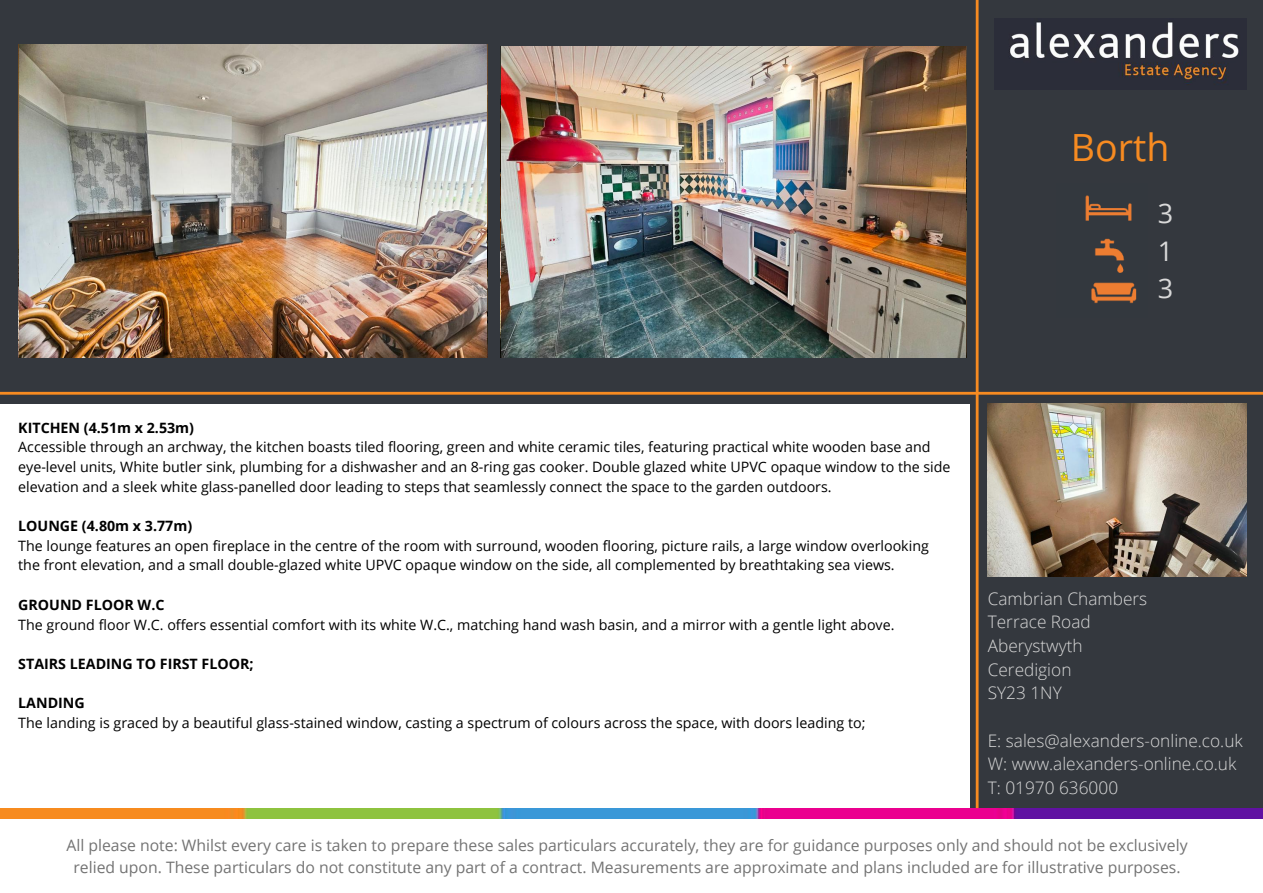
<style>
.page{position:relative;width:1263px;height:893px;background:#fff}
.page>*{position:absolute;margin:0;border:0;box-sizing:border-box;transform-origin:0 0}
.t1{font:37.5px "Open Sans";color:#f78b21}
.t2{font:27px/37.7px "Open Sans";color:#d9d9d9;text-align:justify}
.t3{font:300 17.25px/23.6px "Open Sans";color:#d9d9d9}
.t4{font:15.75px/22px "Open Sans";color:#737373;text-align:center}
.t5{font:14.25px/19.6px "Open Sans";color:#000}
.t6{font:700 14.25px "Open Sans";color:#000}
</style>
<div class="page">
<div style="left:0;top:0;width:975px;height:404px;background:#34383e"></div>
<div style="left:970px;top:0;width:293px;height:808px;background:#34383e"></div>
<img style="left:994px;top:19px;width:252px;height:70px">
<img style="left:0;top:808px;width:1263px;height:10px">
<hr style="left:0;top:392px;width:1263px;height:3px;background:#f78b21">
<hr style="left:976px;top:0;width:2px;height:808px;background:#f78b21">
<img style="left:1085px;top:195px;width:52px;height:109px">
<img style="left:19px;top:45px;width:467px;height:312px">
<img style="left:502px;top:47px;width:463px;height:310px">
<img style="left:988px;top:403px;width:258px;height:174px">
<h1 class="t1" style="left:1071px;top:121px;width:100px">Borth</h1>
<h2 class="t2" style="left:1158px;top:194px;width:17px">3<br>1<br>3</h2>
<p class="t6" style="left:18px;top:417px;width:177px">KITCHEN (4.51m x 2.53m)</p>
<p class="t5" style="left:18px;top:437px;width:934px">Accessible through an archway, the kitchen boasts tiled flooring, green and white ceramic tiles, featuring practical white wooden base and eye-level units, White butler sink, plumbing for a dishwasher and an 8-ring gas cooker. Double glazed white UPVC opaque window to the side elevation and a sleek white glass-panelled door leading to steps that seamlessly connect the space to the garden outdoors.</p>
<p class="t6" style="left:18px;top:516px;width:175px">LOUNGE (4.80m x 3.77m)</p>
<p class="t5" style="left:18px;top:535px;width:912px">The lounge features an open fireplace in the centre of the room with surround, wooden flooring, picture rails, a large window overlooking the front elevation, and a small double-glazed white UPVC opaque window on the side, all complemented by breathtaking sea views.</p>
<p class="t6" style="left:18px;top:594px;width:148px">GROUND FLOOR W.C</p>
<p class="t5" style="left:18px;top:614px;width:878px">The ground floor W.C. offers essential comfort with its white W.C., matching hand wash basin, and a mirror with a gentle light above.</p>
<p class="t6" style="left:18px;top:653px;width:237px">STAIRS LEADING TO FIRST FLOOR;</p>
<p class="t6" style="left:18px;top:693px;width:68px">LANDING</p>
<p class="t5" style="left:18px;top:712px;width:849px">The landing is graced by a beautiful glass-stained window, casting a spectrum of colours across the space, with doors leading to;</p>
<p class="t3" style="left:988px;top:586px;width:161px">Cambrian Chambers<br>Terrace Road<br>Aberystwyth<br>Ceredigion<br>SY23 1NY</p>
<p class="t3" style="left:988px;top:728px;width:257px">E: sales@alexanders-online.co.uk<br>W: www.alexanders-online.co.uk<br>T: 01970 636000</p>
<p class="t4" style="left:66px;top:834px;width:1122px">All please note: Whilst every care is taken to prepare these sales particulars accurately, they are for guidance purposes only and should not be exclusively relied upon. These particulars do not constitute any part of a contract. Measurements are approximate and plans included are for illustrative purposes.</p>
</div>
